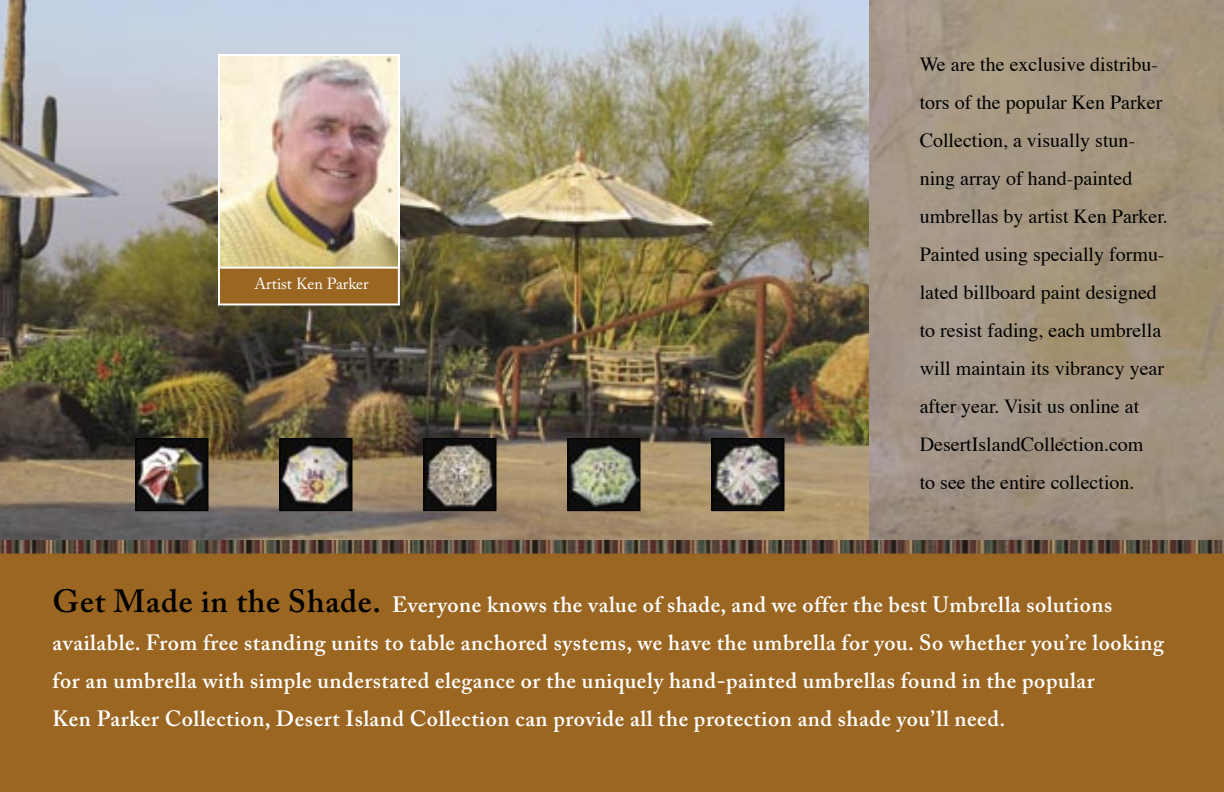
<style>
.page{position:relative;width:1224px;height:792px;background:#fff}
.page>*{position:absolute;margin:0;border:0;box-sizing:border-box;transform-origin:0 0}
.t1{font:600 22px/38px "Adobe Caslon Pro";letter-spacing:.025em;color:#fff}
.t2{font:20px/38px "Times";color:#000}
.t3{font:16px "Adobe Caslon Pro";color:#fff}
.s1{font-size:32px;color:#000}
</style>
<div class="page">
<img style="left:0;top:0;width:870px;height:540px">
<img style="left:870px;top:0;width:354px;height:540px">
<div style="left:0;top:540px;width:1224px;height:252px;background:#9a6621"></div>
<img style="left:0;top:540px;width:1224px;height:14px">
<div style="left:219px;top:266px;width:180px;height:38px;background:#9a6621"></div>
<div style="left:218px;top:265px;width:182px;height:41px;border:2px solid #fff"></div>
<img style="left:221px;top:57px;width:176px;height:209px">
<div style="left:218px;top:54px;width:182px;height:215px;border:2px solid #fff"></div>
<img style="left:138px;top:440px;width:68px;height:69px">
<div style="left:136px;top:438px;width:72px;height:73px;border:1px solid #000"></div>
<img style="left:282px;top:440px;width:68px;height:69px">
<div style="left:280px;top:438px;width:72px;height:73px;border:1px solid #000"></div>
<img style="left:426px;top:440px;width:68px;height:69px">
<div style="left:424px;top:438px;width:72px;height:73px;border:1px solid #000"></div>
<img style="left:570px;top:440px;width:68px;height:69px">
<div style="left:568px;top:438px;width:72px;height:73px;border:1px solid #000"></div>
<img style="left:714px;top:440px;width:68px;height:69px">
<div style="left:712px;top:438px;width:72px;height:73px;border:1px solid #000"></div>
<p class="t3" style="left:254px;top:274px;width:116px">Artist Ken Parker</p>
<p class="t2" style="left:920px;top:46px;width:250px">We are the exclusive distribu&shy;tors of the popular Ken Parker<br>Collection, a visually stun&shy;ning array of hand-painted umbrellas by artist Ken Parker.<br>Painted using specially formu&shy;lated billboard paint designed to resist fading, each umbrella will maintain its vibrancy year after year. Visit us online at<br>DesertIslandCollection.com</p>
<p class="t2" style="left:920px;top:464px;width:216px">to see the entire collection.</p>
<p class="t1" style="left:52px;top:586px;width:1113px"><span class="s1">Get Made in the Shade.</span> Everyone knows the value of shade, and we offer the best Umbrella solutions available. From free standing units to table anchored systems, we have the umbrella for you. So whether you’re looking for an umbrella with simple understated elegance or the uniquely hand-painted umbrellas found in the popular<br>Ken Parker Collection, Desert Island Collection can provide all the protection and shade you’ll need.</p>
</div>
